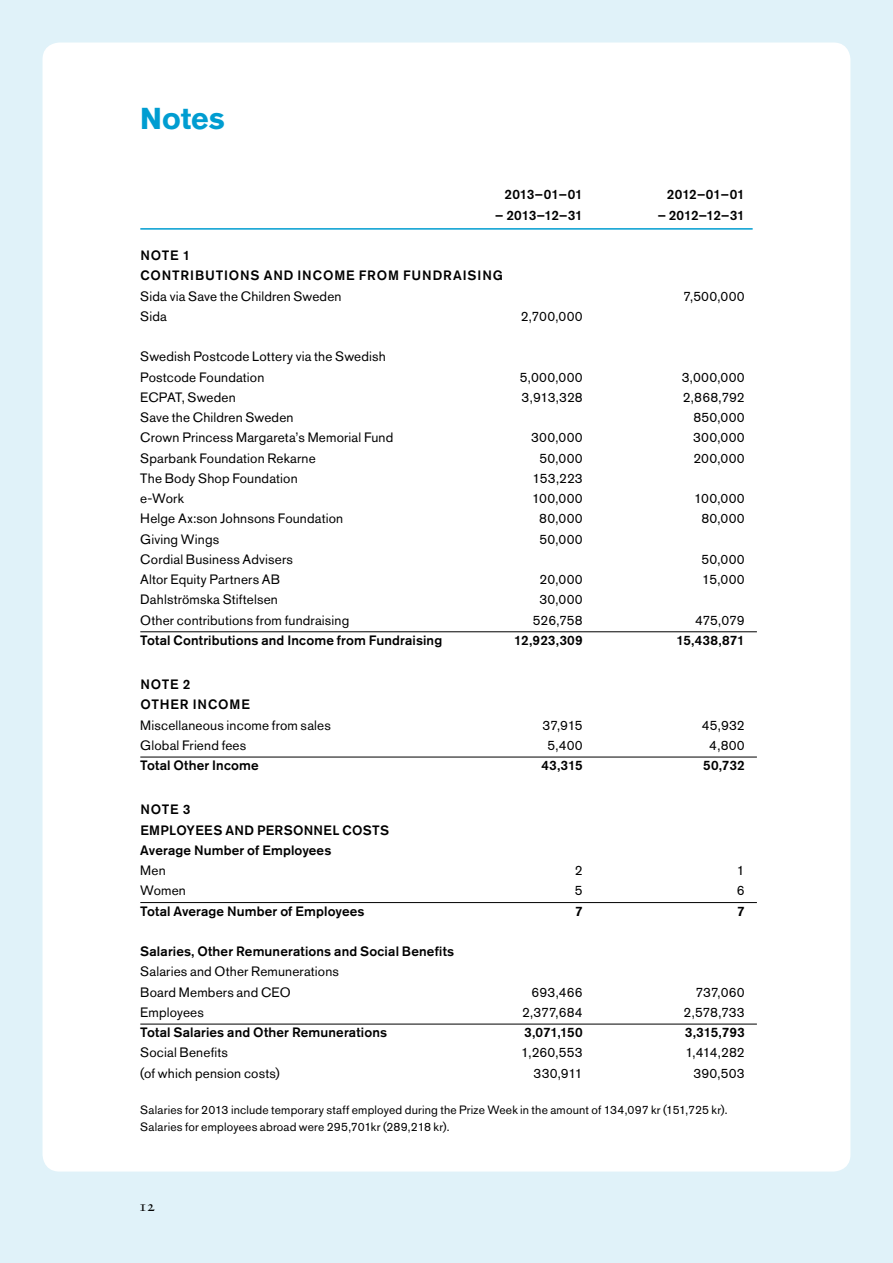
<style>
.page{position:relative;width:893px;height:1263px;background:#e0f2f9}
.page>*{position:absolute;margin:0;border:0;box-sizing:border-box;transform-origin:0 0}
.t1{font:700 30px "Akzidenz Grotesk Pro";color:#009dd1}
.t2{font:15px "Sabon Roman SC";color:#000}
.t3{font:13.5px/20.2px "Akzidenz Grotesk Pro";letter-spacing:.01em;color:#000}
.t4{font:500 13.5px/20.2px "Akzidenz Grotesk Pro";letter-spacing:.01em;color:#000}
.t5{font:12px/16.5px "Akzidenz Grotesk Pro";letter-spacing:.015em;color:#000}
</style>
<div class="page">
<div style="left:43px;top:43px;width:807px;height:1128px;background:#fff;border-radius:17px"></div>
<hr style="left:140px;top:631px;width:617px;height:1px;background:#000">
<hr style="left:140px;top:757px;width:617px;height:1px;background:#000">
<hr style="left:140px;top:902px;width:617px;height:1px;background:#000">
<hr style="left:140px;top:1024px;width:617px;height:1px;background:#000">
<hr style="left:140px;top:228px;width:613px;height:2px;background:#009dd1">
<h1 class="t1" style="left:140px;top:99px;width:86px">Notes</h1>
<p class="t4" style="left:505px;top:184px;width:80px">2013–01–01</p>
<p class="t4" style="left:667px;top:184px;width:79px">2012–01–01</p>
<p class="t4" style="left:495px;top:205px;width:89px">– 2013–12–31</p>
<p class="t4" style="left:658px;top:205px;width:89px">– 2012–12–31</p>
<p class="t4" style="left:140px;top:245px;width:51px">NOTE 1<br>Contributions</p>
<p class="t4" style="left:264px;top:265px;width:11px">and</p>
<p class="t4" style="left:298px;top:265px;width:16px">Income</p>
<p class="t4" style="left:359px;top:265px;width:11px">from</p>
<p class="t4" style="left:403px;top:265px;width:19px">Fundraising</p>
<p class="t3" style="left:140px;top:286px;width:203px">Sida via Save the Children Sweden</p>
<p class="t3" style="left:683px;top:286px;width:63px">7,500,000</p>
<p class="t3" style="left:140px;top:306px;width:28px">Sida</p>
<p class="t3" style="left:521px;top:306px;width:63px">2,700,000</p>
<p class="t3" style="left:140px;top:346px;width:247px">Swedish Postcode Lottery via the Swedish<br>Postcode Foundation</p>
<p class="t3" style="left:520px;top:367px;width:64px">5,000,000</p>
<p class="t3" style="left:682px;top:367px;width:65px">3,000,000</p>
<p class="t3" style="left:140px;top:387px;width:97px">ECPAT, Sweden</p>
<p class="t3" style="left:522px;top:387px;width:63px">3,913,328</p>
<p class="t3" style="left:683px;top:387px;width:63px">2,868,792</p>
<p class="t3" style="left:140px;top:407px;width:155px">Save the Children Sweden</p>
<p class="t3" style="left:693px;top:407px;width:53px">850,000</p>
<p class="t3" style="left:140px;top:427px;width:255px">Crown Princess Margareta’s Memorial Fund</p>
<p class="t3" style="left:531px;top:427px;width:53px">300,000</p>
<p class="t3" style="left:693px;top:427px;width:53px">300,000</p>
<p class="t3" style="left:140px;top:448px;width:177px">Sparbank Foundation Rekarne</p>
<p class="t3" style="left:539px;top:448px;width:45px">50,000</p>
<p class="t3" style="left:693px;top:448px;width:53px">200,000</p>
<p class="t3" style="left:140px;top:468px;width:159px">The Body Shop Foundation</p>
<p class="t3" style="left:533px;top:468px;width:52px">153,223</p>
<p class="t3" style="left:140px;top:488px;width:45px">e-Work</p>
<p class="t3" style="left:532px;top:488px;width:52px">100,000</p>
<p class="t3" style="left:694px;top:488px;width:52px">100,000</p>
<p class="t3" style="left:140px;top:508px;width:204px">Helge Ax:son Johnsons Foundation</p>
<p class="t3" style="left:539px;top:508px;width:45px">80,000</p>
<p class="t3" style="left:701px;top:508px;width:45px">80,000</p>
<p class="t3" style="left:140px;top:529px;width:81px">Giving Wings</p>
<p class="t3" style="left:539px;top:529px;width:45px">50,000</p>
<p class="t3" style="left:140px;top:549px;width:154px">Cordial Business Advisers</p>
<p class="t3" style="left:701px;top:549px;width:45px">50,000</p>
<p class="t3" style="left:140px;top:569px;width:141px">Altor Equity Partners AB</p>
<p class="t3" style="left:539px;top:569px;width:45px">20,000</p>
<p class="t3" style="left:702px;top:569px;width:44px">15,000</p>
<p class="t3" style="left:140px;top:589px;width:139px">Dahlströmska Stiftelsen</p>
<p class="t3" style="left:539px;top:589px;width:45px">30,000</p>
<p class="t3" style="left:140px;top:610px;width:210px">Other contributions from fundraising</p>
<p class="t3" style="left:533px;top:610px;width:51px">526,758</p>
<p class="t3" style="left:695px;top:610px;width:51px">475,079</p>
<p class="t4" style="left:140px;top:630px;width:303px">Total Contributions and Income from Fundraising</p>
<p class="t4" style="left:514px;top:630px;width:70px">12,923,309</p>
<p class="t4" style="left:676px;top:630px;width:70px">15,438,871</p>
<p class="t4" style="left:140px;top:674px;width:51px">NOTE 2<br>Other</p>
<p class="t4" style="left:193px;top:694px;width:16px">Income</p>
<p class="t3" style="left:140px;top:715px;width:192px">Miscellaneous income from sales</p>
<p class="t3" style="left:543px;top:715px;width:42px">37,915</p>
<p class="t3" style="left:702px;top:715px;width:45px">45,932</p>
<p class="t3" style="left:140px;top:735px;width:108px">Global Friend fees</p>
<p class="t3" style="left:547px;top:735px;width:37px">5,400</p>
<p class="t3" style="left:709px;top:735px;width:37px">4,800</p>
<p class="t4" style="left:140px;top:755px;width:120px">Total Other Income</p>
<p class="t4" style="left:541px;top:755px;width:43px">43,315</p>
<p class="t4" style="left:703px;top:755px;width:43px">50,732</p>
<p class="t4" style="left:140px;top:799px;width:11px">note</p>
<p class="t4" style="left:183px;top:799px;width:9px">3</p>
<p class="t4" style="left:140px;top:820px;width:19px">Employees</p>
<p class="t4" style="left:225px;top:820px;width:11px">and</p>
<p class="t4" style="left:257px;top:820px;width:19px">Personnel</p>
<p class="t4" style="left:343px;top:820px;width:20px">Costs</p>
<p class="t4" style="left:140px;top:840px;width:193px">Average Number of Employees</p>
<p class="t3" style="left:140px;top:860px;width:27px">Men</p>
<p class="t3" style="left:575px;top:860px;width:9px">2</p>
<p class="t3" style="left:737px;top:860px;width:9px">1</p>
<p class="t3" style="left:140px;top:880px;width:47px">Women</p>
<p class="t3" style="left:575px;top:880px;width:9px">5</p>
<p class="t3" style="left:737px;top:880px;width:9px">6</p>
<p class="t4" style="left:140px;top:901px;width:226px">Total Average Number of Employees</p>
<p class="t4" style="left:575px;top:901px;width:9px">7</p>
<p class="t4" style="left:737px;top:901px;width:9px">7</p>
<p class="t4" style="left:140px;top:941px;width:316px">Salaries, Other Remunerations and Social Benefits</p>
<p class="t3" style="left:140px;top:961px;width:200px">Salaries and Other Remunerations<br>Board Members and CEO</p>
<p class="t3" style="left:532px;top:982px;width:53px">693,466</p>
<p class="t3" style="left:695px;top:982px;width:51px">737,060</p>
<p class="t3" style="left:140px;top:1002px;width:65px">Employees</p>
<p class="t3" style="left:522px;top:1002px;width:62px">2,377,684</p>
<p class="t3" style="left:684px;top:1002px;width:63px">2,578,733</p>
<p class="t4" style="left:140px;top:1022px;width:248px">Total Salaries and Other Remunerations</p>
<p class="t4" style="left:524px;top:1022px;width:60px">3,071,150</p>
<p class="t4" style="left:685px;top:1022px;width:61px">3,315,793</p>
<p class="t3" style="left:140px;top:1042px;width:89px">Social Benefits</p>
<p class="t3" style="left:521px;top:1042px;width:63px">1,260,553</p>
<p class="t3" style="left:685px;top:1042px;width:61px">1,414,282</p>
<p class="t3" style="left:140px;top:1063px;width:141px">(of which pension costs)</p>
<p class="t3" style="left:534px;top:1063px;width:51px">330,911</p>
<p class="t3" style="left:693px;top:1063px;width:53px">390,503</p>
<p class="t5" style="left:140px;top:1102px;width:589px">Salaries for 2013 include temporary staff employed during the Prize Week in the amount of 134,097 kr (151,725 kr).<br>Salaries for employees abroad were 295,701kr (289,218 kr).</p>
<p class="t2" style="left:139px;top:1197px;width:18px">12</p>
</div>
